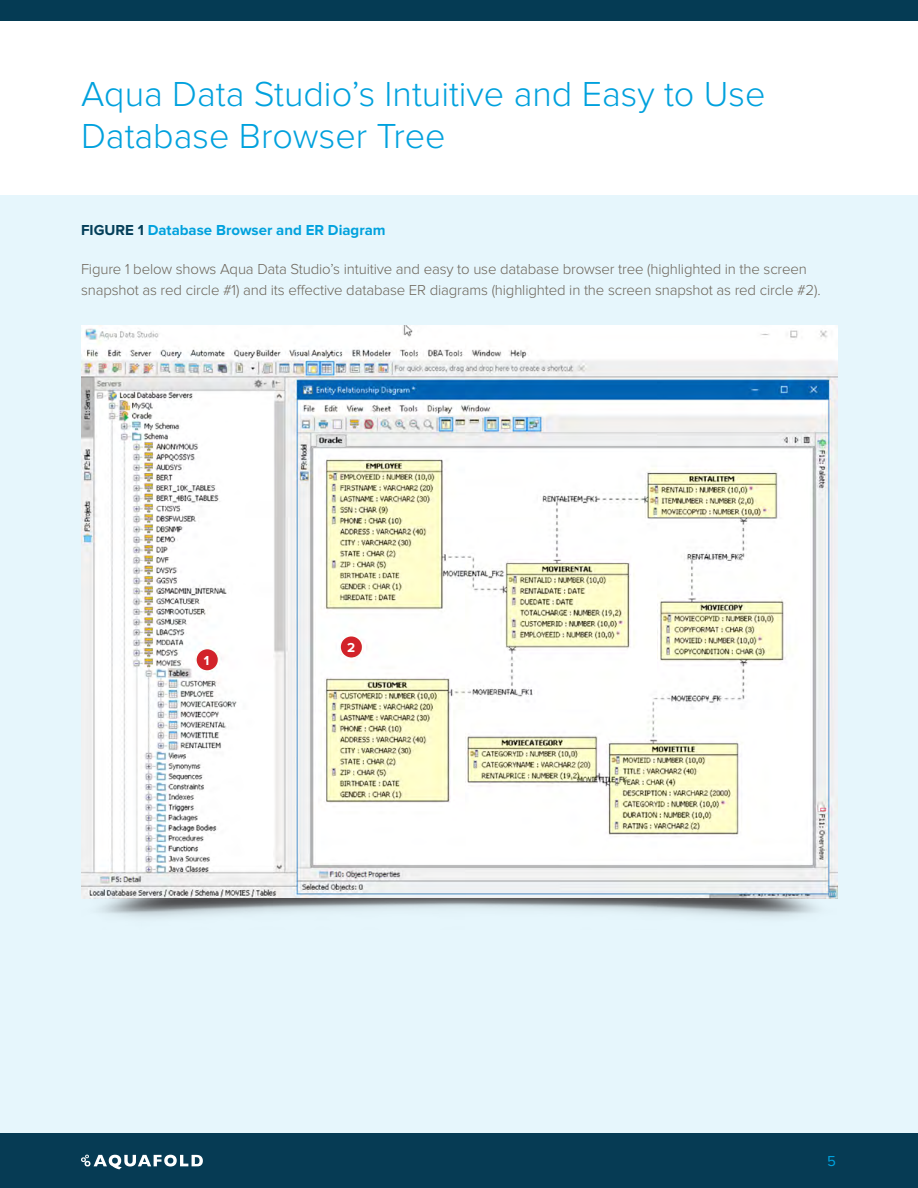
<style>
.page{position:relative;width:918px;height:1188px;background:#fff}
.page>*{position:absolute;margin:0;border:0;box-sizing:border-box;transform-origin:0 0}
.t1{font:300 36px/42px "Proxima Nova";color:#00a1dd}
.t2{font:300 15px/21px "Proxima Nova";letter-spacing:-.01em;color:#6d655a}
.t3{font:700 15px "Proxima Nova";color:#00a1dd}
.t4{font:15px "Proxima Nova";color:#00a1dd}
.t5{font:700 13.5px "Proxima Nova";color:#fff}
.s1{color:#043f59}
</style>
<div class="page">
<div style="left:0;top:195px;width:918px;height:938px;background:#e6f6fc"></div>
<img style="left:81px;top:325px;width:756px;height:593px">
<div style="left:0;top:0;width:918px;height:21px;background:#053b54"></div>
<div style="left:0;top:1133px;width:918px;height:55px;background:#063b54"></div>
<svg style="left:81px;top:1155px;width:122px;height:14px"></svg>
<div style="left:197px;top:649px;width:21px;height:21px;background:#d2232a;border-radius:50%"></div>
<div style="left:341px;top:637px;width:21px;height:20px;background:#d2232a;border-radius:50%"></div>
<h1 class="t1" style="left:81px;top:73px;width:686px">Aqua Data Studio’s Intuitive and Easy to Use<br>Database Browser Tree</h1>
<p class="t3" style="left:81px;top:221px;width:306px"><span class="s1">FIGURE 1</span> Database Browser and ER Diagram</p>
<p class="t2" style="left:81px;top:258px;width:741px">Figure 1 below shows Aqua Data Studio’s intuitive and easy to use database browser tree (highlighted in the screen snapshot as red circle #1) and its effective database ER diagrams (highlighted in the screen snapshot as red circle #2).</p>
<p class="t5" style="left:204px;top:652px;width:7px">1</p>
<p class="t5" style="left:347px;top:639px;width:10px">2</p>
<p class="t4" style="left:827px;top:1153px;width:10px">5</p>
</div>
